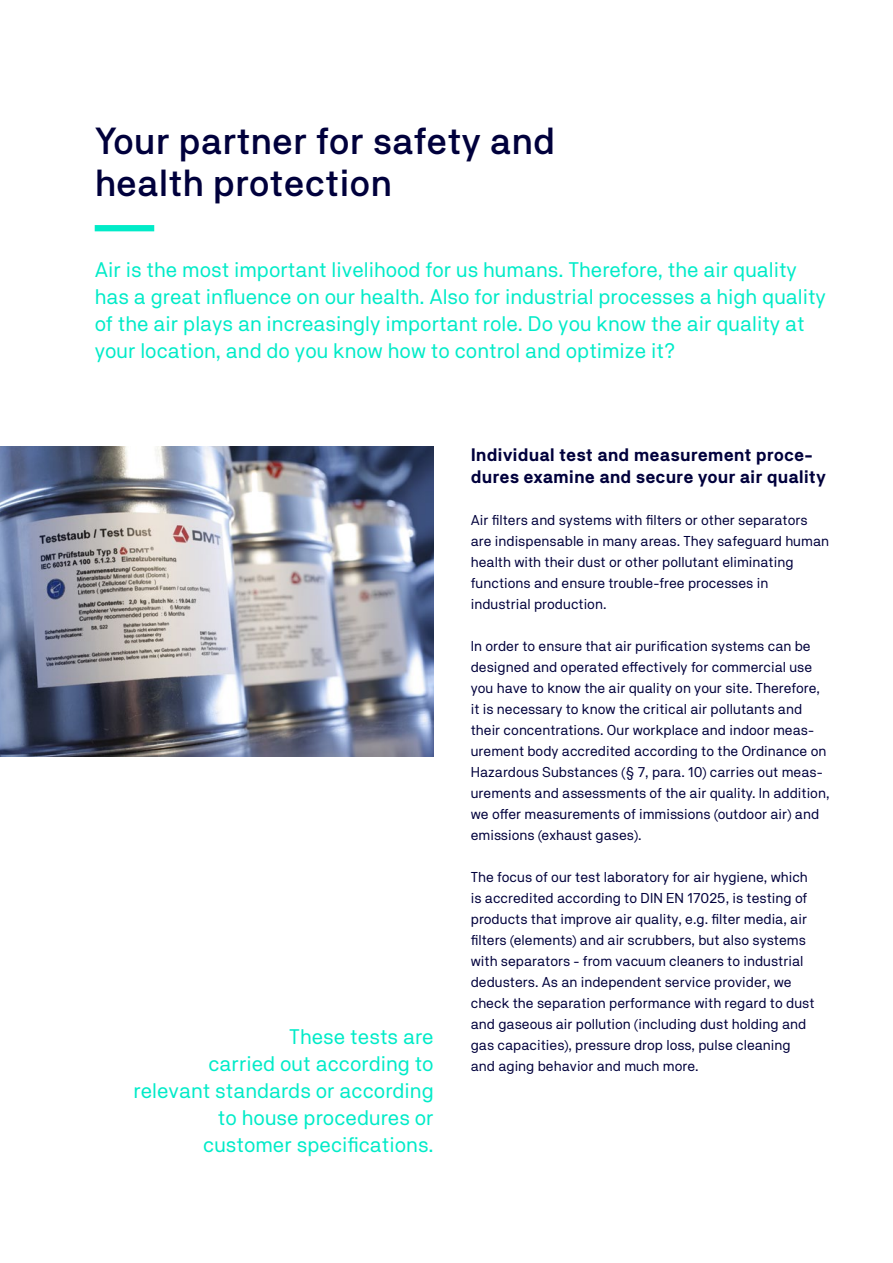
<style>
.page{position:relative;width:893px;height:1263px;background:#fff}
.page>*{position:absolute;margin:0;border:0;box-sizing:border-box;transform-origin:0 0}
.t1{font:500 37.5px/41.2px "TNG Pro";color:#00003c}
.t2{font:21px/27px "TNG Pro";color:#00ebc8;text-align:right}
.t3{font:700 18px/21.6px "TNG Pro";color:#00003c}
.t4{font:14.25px/21px "TNG Pro";color:#00003c}
</style>
<div class="page">
<img style="left:0;top:446px;width:434px;height:311px">
<div style="left:95px;top:225px;width:59px;height:6px;background:#00ebc8"></div>
<h1 class="t1" style="left:95px;top:120px;width:462px">Your partner for safety and health protection</h1>
<p class="t2" style="left:95px;top:255px;width:733px;text-align:left">Air is the most important livelihood for us humans. Therefore, the air quality has a great influence on our health. Also for industrial processes a high quality of the air plays an increasingly important role. Do you know the air quality at your location, and do you know how to control and optimize it?</p>
<h2 class="t2" style="left:134px;top:1022px;width:302px">These tests are<br>carried out according to relevant standards or according to house procedures or customer specifications.</h2>
<p class="t3" style="left:471px;top:443px;width:357px">Individual test and measurement proce&shy;dures examine and secure your air quality</p>
<p class="t4" style="left:471px;top:509px;width:360px">Air filters and systems with filters or other separators are indispensable in many areas. They safeguard human health with their dust or other pollutant eliminating functions and ensure trouble-free processes in industrial production.</p>
<p class="t4" style="left:471px;top:635px;width:360px">In order to ensure that air purification systems can be designed and operated effectively for commercial use you have to know the air quality on your site. Therefore, it is necessary to know the critical air pollutants and their concentrations. Our workplace and indoor meas&shy;urement body accredited according to the Ordinance on Hazardous Substances (§ 7, para. 10) carries out meas&shy;urements and assessments of the air quality. In addition, we offer measurements of immissions (outdoor air) and emissions (exhaust gases).</p>
<p class="t4" style="left:471px;top:866px;width:345px">The focus of our test laboratory for air hygiene, which is accredited according to DIN EN 17025, is testing of products that improve air quality, e.g. filter media, air filters (elements) and air scrubbers, but also systems with separators - from vacuum cleaners to industrial dedusters. As an independent service provider, we check the separation performance with regard to dust and gaseous air pollution (including dust holding and gas capacities), pressure drop loss, pulse cleaning and aging behavior and much more.</p>
</div>
